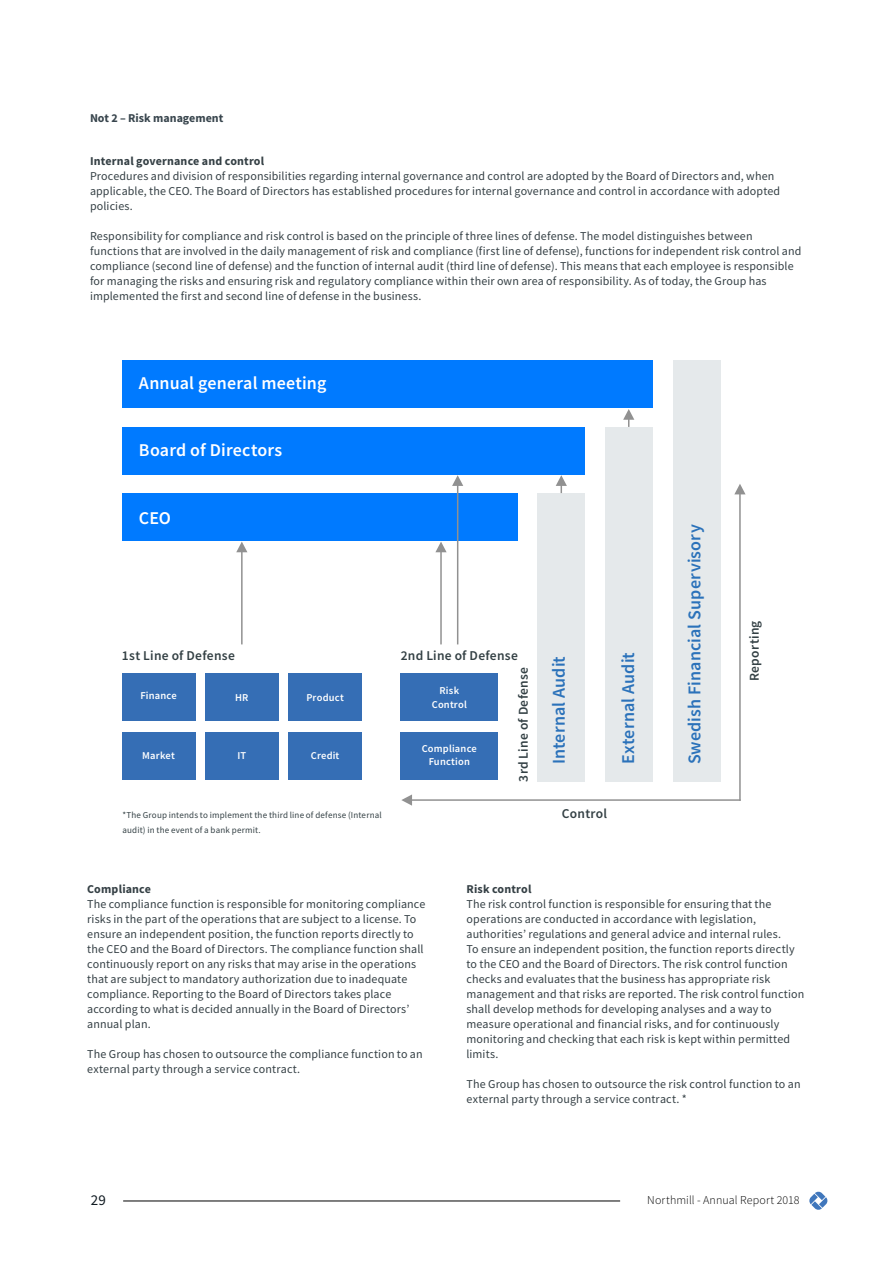
<style>
.page{position:relative;width:893px;height:1263px;background:#fff}
.page>*{position:absolute;margin:0;border:0;box-sizing:border-box;transform-origin:0 0}
.Headlines_Copy_Text{font:600 18px "Source Sans Pro";letter-spacing:.005em;color:#2b72ba}
.Headlines_Copy_Text-2{font:600 18px "Source Sans Pro";letter-spacing:.005em;color:#fff}
.t1{font:15px "Source Sans Pro";color:#101a21}
.Headlines_Copy_Text-3{font:600 13.5px "Source Sans Pro";letter-spacing:.02em;color:#334044}
.Copy_Text_10_14_Left{font:12px/15px "Source Sans Pro";letter-spacing:.01em;color:#354045}
.Copy_Text_10_14_Left-2{font:700 12px "Source Sans Pro";letter-spacing:.015em;color:#354045}
.t2{font:300 12px "Source Sans Pro";letter-spacing:.01em;color:#000001}
.t3{font:700 12px "Source Sans Pro";color:#38454d}
.Copy_Text_10_14_Left-3{font:600 10.5px "Source Sans Pro";letter-spacing:.02em;color:#fff}
.Copy_Text_10_14_Left-4{font:9px/15px "Source Sans Pro";letter-spacing:.02em;color:#334044}
</style>
<div class="page">
<hr style="left:123px;top:1201px;width:497px;height:1px;background:#000001">
<svg style="left:809px;top:1191px;width:19px;height:19px"></svg>
<div style="left:122px;top:360px;width:531px;height:48px;background:#007aff"></div>
<div style="left:605px;top:427px;width:48px;height:355px;background:#e5e9eb"></div>
<div style="left:122px;top:427px;width:463px;height:48px;background:#007aff"></div>
<div style="left:537px;top:493px;width:48px;height:289px;background:#e5e9eb"></div>
<div style="left:122px;top:493px;width:396px;height:48px;background:#007aff"></div>
<div style="left:122px;top:732px;width:73px;height:47px;background:#356eb5"></div>
<div style="left:122px;top:673px;width:73px;height:48px;background:#356eb5"></div>
<div style="left:205px;top:732px;width:74px;height:47px;background:#356eb5"></div>
<div style="left:205px;top:673px;width:74px;height:48px;background:#356eb5"></div>
<div style="left:288px;top:732px;width:74px;height:47px;background:#356eb5"></div>
<div style="left:401px;top:732px;width:97px;height:47px;background:#356eb5"></div>
<div style="left:288px;top:673px;width:74px;height:48px;background:#356eb5"></div>
<div style="left:401px;top:673px;width:97px;height:48px;background:#356eb5"></div>
<div style="left:673px;top:360px;width:48px;height:422px;background:#e5e9eb"></div>
<hr style="left:241px;top:550px;width:2px;height:94px;background:#919191">
<hr style="left:457px;top:485px;width:1px;height:159px;background:#919191">
<hr style="left:739px;top:493px;width:2px;height:308px;background:#919191">
<hr style="left:411px;top:799px;width:330px;height:2px;background:#919191">
<hr style="left:440px;top:549px;width:2px;height:95px;background:#919191">
<svg style="left:236px;top:542px;width:11px;height:10px"></svg>
<svg style="left:452px;top:475px;width:11px;height:11px"></svg>
<svg style="left:734px;top:484px;width:12px;height:10px"></svg>
<svg style="left:401px;top:794px;width:11px;height:12px"></svg>
<svg style="left:556px;top:475px;width:11px;height:18px"></svg>
<svg style="left:623px;top:409px;width:11px;height:18px"></svg>
<svg style="left:435px;top:542px;width:12px;height:10px"></svg>
<p class="t3" style="left:90px;top:110px;width:135px">Not 2 – Risk management</p>
<p class="Copy_Text_10_14_Left-2" style="left:90px;top:153px;width:176px">Internal governance and control</p>
<p class="Copy_Text_10_14_Left" style="left:90px;top:168px;width:692px">Procedures and division of responsibilities regarding internal governance and control are adopted by the Board of Directors and, when applicable, the CEO. The Board of Directors has established procedures for internal governance and control in accordance with adopted policies.</p>
<p class="Copy_Text_10_14_Left" style="left:90px;top:228px;width:713px">Responsibility for compliance and risk control is based on the principle of three lines of defense. The model distinguishes between functions that are involved in the daily management of risk and compliance (first line of defense), functions for independent risk control and compliance (second line of defense) and the function of internal audit (third line of defense). This means that each employee is responsible for managing the risks and ensuring risk and regulatory compliance within their own area of responsibility. As of today, the Group has implemented the first and second line of defense in the business.</p>
<p class="Headlines_Copy_Text-2" style="left:139px;top:372px;width:189px">Annual general meeting</p>
<p class="Headlines_Copy_Text-2" style="left:139px;top:438px;width:145px">Board of Directors</p>
<p class="Headlines_Copy_Text-2" style="left:139px;top:506px;width:34px">CEO</p>
<p class="Headlines_Copy_Text-3" style="left:122px;top:647px;width:115px">1st Line of Defense</p>
<p class="Copy_Text_10_14_Left-3" style="left:140px;top:689px;width:38px">Finance</p>
<p class="Copy_Text_10_14_Left-3" style="left:235px;top:691px;width:15px">HR</p>
<p class="Copy_Text_10_14_Left-3" style="left:306px;top:691px;width:39px">Product</p>
<p class="Copy_Text_10_14_Left-3" style="left:142px;top:749px;width:34px">Market</p>
<p class="Copy_Text_10_14_Left-3" style="left:237px;top:749px;width:10px">IT</p>
<p class="Copy_Text_10_14_Left-3" style="left:311px;top:749px;width:30px">Credit</p>
<p class="Copy_Text_10_14_Left-4" style="left:122px;top:807px;width:261px">*The Group intends to implement the third line of defense (Internal audit) in the event of a bank permit.</p>
<p class="Headlines_Copy_Text-3" style="left:401px;top:647px;width:119px">2nd Line of Defense</p>
<p class="Headlines_Copy_Text-3" style="left:514px;top:782px;width:116px;rotate:-90deg">3rd Line of Defense</p>
<p class="Headlines_Copy_Text" style="left:547px;top:764px;width:110px;rotate:-90deg">Internal Audit</p>
<p class="Copy_Text_10_14_Left-3" style="left:440px;top:684px;width:21px">Risk</p>
<p class="Copy_Text_10_14_Left-3" style="left:432px;top:697px;width:37px">Control</p>
<p class="Copy_Text_10_14_Left-3" style="left:422px;top:741px;width:57px">Compliance</p>
<p class="Copy_Text_10_14_Left-3" style="left:429px;top:755px;width:43px">Function</p>
<p class="Headlines_Copy_Text-3" style="left:562px;top:804px;width:47px">Control</p>
<p class="Headlines_Copy_Text" style="left:616px;top:764px;width:114px;rotate:-90deg">External Audit</p>
<p class="Headlines_Copy_Text" style="left:682px;top:764px;width:242px;rotate:-90deg">Swedish Financial Supervisory</p>
<p class="Headlines_Copy_Text-3" style="left:746px;top:681px;width:62px;rotate:-90deg">Reporting</p>
<p class="Copy_Text_10_14_Left-2" style="left:87px;top:880px;width:65px">Compliance</p>
<p class="Copy_Text_10_14_Left" style="left:87px;top:896px;width:340px">The compliance function is responsible for monitoring compliance risks in the part of the operations that are subject to a license. To ensure an independent position, the function reports directly to the CEO and the Board of Directors. The compliance function shall continuously report on any risks that may arise in the operations that are subject to mandatory authorization due to inadequate compliance. Reporting to the Board of Directors takes place according to what is decided annually in the Board of Directors’ annual plan.</p>
<p class="Copy_Text_10_14_Left" style="left:87px;top:1046px;width:337px">The Group has chosen to outsource the compliance function to an external party through a service contract.</p>
<p class="Copy_Text_10_14_Left-2" style="left:466px;top:880px;width:66px">Risk control</p>
<p class="Copy_Text_10_14_Left" style="left:466px;top:896px;width:339px">The risk control function is responsible for ensuring that the operations are conducted in accordance with legislation, authorities’ regulations and general advice and internal rules.<br>To ensure an independent position, the function reports directly to the CEO and the Board of Directors. The risk control function checks and evaluates that the business has appropriate risk management and that risks are reported. The risk control function shall develop methods for developing analyses and a way to measure operational and financial risks, and for continuously monitoring and checking that each risk is kept within permitted limits.</p>
<p class="Copy_Text_10_14_Left" style="left:466px;top:1076px;width:336px">The Group has chosen to outsource the risk control function to an external party through a service contract. *</p>
<p class="t1" style="left:91px;top:1190px;width:17px">29</p>
<p class="t2" style="left:647px;top:1192px;width:154px">Northmill - Annual Report 2018</p>
</div>
